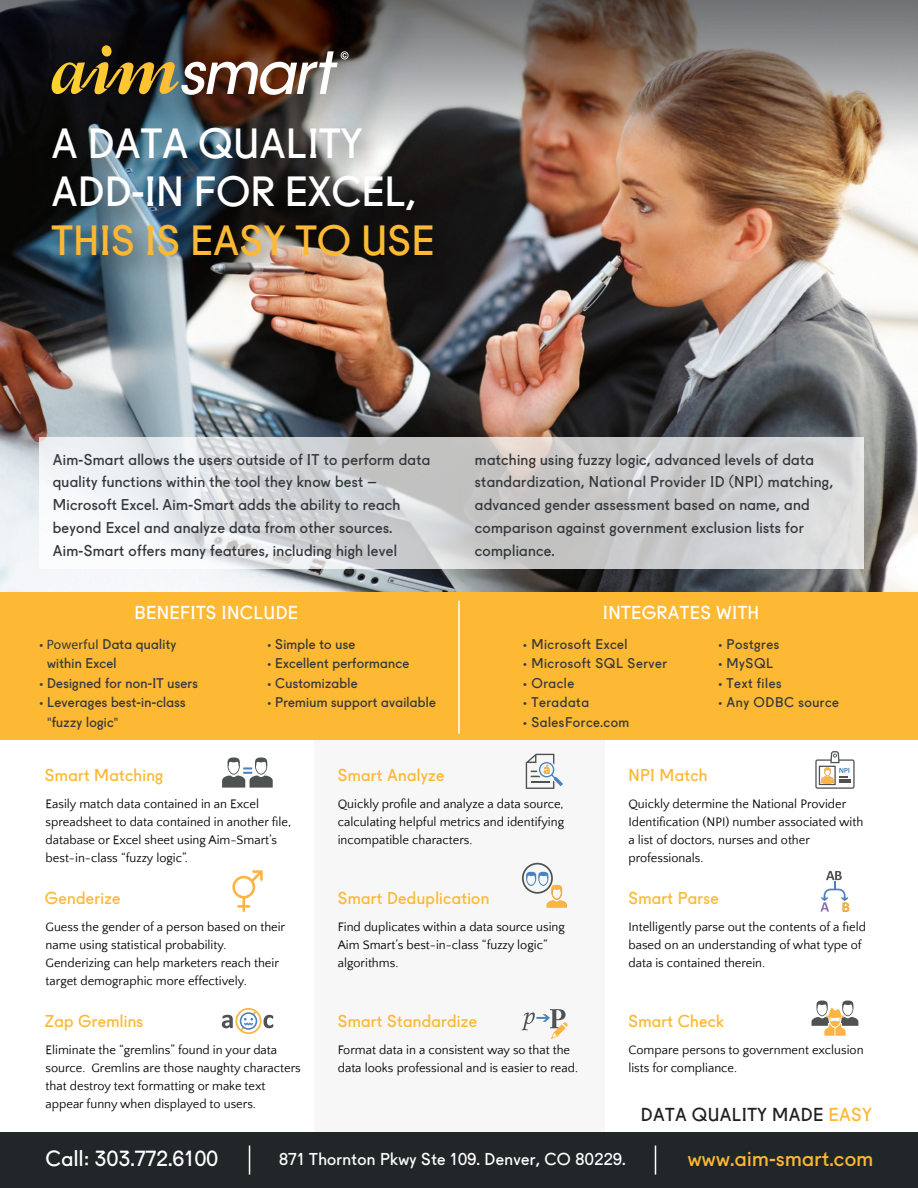
<style>
.page{position:relative;width:918px;height:1188px;background:#fff}
.page>*{position:absolute;margin:0;border:0;box-sizing:border-box;transform-origin:0 0}
.t1{font:40.5px/48.6px "Fugue";color:#fff}
.t2{font:40.5px "Fugue";color:#fdb834}
.t3{font:21px "Fugue";letter-spacing:.02em;color:#fff}
.t4{font:21px "Fugue";letter-spacing:.02em;color:#fdb834}
.t5{font:18px "Fugue";letter-spacing:.02em;color:#fff}
.t6{font:18px "Fugue";letter-spacing:.02em;color:#231f20}
.t7{font:16.5px "Fugue";letter-spacing:.02em;color:#fdb834}
.t8{font:16.5px "Fugue";letter-spacing:.02em;color:#fff}
.t9{font:15px/22.8px "Fugue";letter-spacing:.02em;color:#34383b}
.t10{font:13.5px/19.5px "Fugue";letter-spacing:.02em;color:#34383b}
.t11{font:13.5px "Fugue";letter-spacing:.04em;color:#34383b}
.t12{font:12.6px/18px "Quattrocento Sans";color:#050504}
.s1{font-family:"Myriad Pro"}
.s2{color:#fdb834}
</style>
<div class="page">
<img style="left:1px;top:0;width:917px;height:592px">
<div style="left:314px;top:740px;width:290px;height:392px;background:#f7f7f8"></div>
<svg style="left:222px;top:757px;width:51px;height:31px"></svg>
<svg style="left:812px;top:1001px;width:46px;height:35px"></svg>
<svg style="left:815px;top:751px;width:40px;height:38px"></svg>
<svg style="left:522px;top:863px;width:45px;height:44px"></svg>
<svg style="left:222px;top:1008px;width:51px;height:26px"></svg>
<svg style="left:232px;top:870px;width:31px;height:42px"></svg>
<svg style="left:526px;top:754px;width:37px;height:35px"></svg>
<svg style="left:821px;top:871px;width:28px;height:41px"></svg>
<svg style="left:521px;top:1009px;width:47px;height:30px"></svg>
<img style="left:40px;top:111px;width:465px;height:261px">
<div style="left:0;top:592px;width:918px;height:148px;background:#fdb834"></div>
<hr style="left:458px;top:601px;width:2px;height:133px;background:#fff">
<div style="left:0;top:1132px;width:918px;height:56px;background:#212628"></div>
<svg style="left:249px;top:1146px;width:1px;height:29px"></svg>
<svg style="left:655px;top:1146px;width:1px;height:29px"></svg>
<img style="left:52px;top:45px;width:297px;height:50px">
<svg style="left:39px;top:438px;width:825px;height:131px"></svg>
<h1 class="t1" style="left:52px;top:119px;width:366px">A DATA QUALITY<br>ADD-IN FOR EXCEL,</h1>
<h1 class="t2" style="left:52px;top:217px;width:384px">THIS IS EASY TO USE</h1>
<p class="t9" style="left:53px;top:448px;width:379px">Aim-Smart allows the users outside of IT to perform data quality functions within the tool they know best – Microsoft Excel. Aim-Smart adds the ability to reach beyond Excel and analyze data from other sources.<br>Aim-Smart offers many features, including high level</p>
<p class="t9" style="left:475px;top:448px;width:360px">matching using fuzzy logic, advanced levels of data standardization, National Provider ID (NPI) matching, advanced gender assessment based on name, and comparison against government exclusion lists for compliance.</p>
<h3 class="t5" style="left:134px;top:602px;width:165px">BENEFITS INCLUDE</h3>
<p class="t10" style="left:47px;top:634px;width:131px;text-indent:-8px"><span class="s1">• Powerful</span> Data quality within Excel</p>
<p class="t10" style="left:39px;top:673px;width:160px"><span class="s1">•</span> Designed for non-IT users</p>
<p class="t10" style="left:47px;top:692px;width:140px;text-indent:-8px"><span class="s1">•</span> Leverages best-in-class <span class="s1">"</span>fuzzy logic<span class="s1">"</span></p>
<p class="t10" style="left:268px;top:634px;width:89px"><span class="s1">•</span> Simple to use</p>
<p class="t10" style="left:268px;top:653px;width:143px"><span class="s1">•</span> Excellent performance</p>
<p class="t10" style="left:268px;top:673px;width:92px"><span class="s1">•</span> Customizable</p>
<p class="t10" style="left:268px;top:692px;width:170px"><span class="s1">•</span> Premium support available</p>
<h3 class="t5" style="left:603px;top:602px;width:158px">INTEGRATES WITH</h3>
<p class="t11" style="left:718px;top:636px;width:62px"><span class="s1">•</span> Postgres</p>
<p class="t10" style="left:718px;top:653px;width:56px"><span class="s1">•</span> MySQL</p>
<p class="t11" style="left:718px;top:675px;width:65px"><span class="s1">•</span> Text files</p>
<p class="t11" style="left:718px;top:694px;width:122px"><span class="s1">•</span> Any ODBC source</p>
<p class="t11" style="left:523px;top:636px;width:106px"><span class="s1">•</span> Microsoft Excel</p>
<p class="t11" style="left:523px;top:655px;width:145px"><span class="s1">•</span> Microsoft SQL Server</p>
<p class="t10" style="left:523px;top:673px;width:52px"><span class="s1">•</span> Oracle</p>
<p class="t11" style="left:523px;top:694px;width:67px"><span class="s1">•</span> Teradata</p>
<p class="t11" style="left:523px;top:714px;width:108px"><span class="s1">•</span> SalesForce.com</p>
<h3 class="t7" style="left:45px;top:766px;width:120px">Smart Matching</h3>
<p class="t12" style="left:46px;top:796px;width:247px">Easily match data contained in an Excel spreadsheet to data contained in another file, database or Excel sheet using Aim-Smart’s best-in-class “fuzzy logic”.</p>
<h3 class="t7" style="left:45px;top:888px;width:77px">Genderize</h3>
<p class="t12" style="left:46px;top:919px;width:241px">Guess the gender of a person based on their name using statistical probability.<br>Genderizing can help marketers reach their target demographic more effectively.</p>
<h3 class="t7" style="left:45px;top:1011px;width:100px">Zap Gremlins</h3>
<p class="t12" style="left:46px;top:1041px;width:257px">Eliminate the “gremlins” found in your data source. Gremlins are those naughty characters that destroy text formatting or make text appear funny when displayed to users.</p>
<h3 class="t7" style="left:338px;top:766px;width:108px">Smart Analyze</h3>
<p class="t12" style="left:338px;top:796px;width:228px;text-align:justify">Quickly profile and analyze a data source, calculating helpful metrics and identifying incompatible characters.</p>
<h3 class="t7" style="left:338px;top:888px;width:153px">Smart Deduplication</h3>
<p class="t12" style="left:338px;top:919px;width:229px">Find duplicates within a data source using<br>Aim Smart’s best-in-class “fuzzy logic” algorithms.</p>
<h3 class="t7" style="left:338px;top:1011px;width:141px">Smart Standardize</h3>
<p class="t12" style="left:338px;top:1041px;width:242px">Format data in a consistent way so that the data looks professional and is easier to read.</p>
<h3 class="t7" style="left:628px;top:766px;width:81px">NPI Match</h3>
<p class="t12" style="left:628px;top:796px;width:236px">Quickly determine the National Provider Identification (NPI) number associated with a list of doctors, nurses and other professionals.</p>
<h3 class="t7" style="left:628px;top:888px;width:92px">Smart Parse</h3>
<p class="t12" style="left:628px;top:919px;width:239px">Intelligently parse out the contents of a field based on an understanding of what type of data is contained therein.</p>
<h3 class="t7" style="left:628px;top:1011px;width:97px">Smart Check</h3>
<p class="t12" style="left:628px;top:1041px;width:237px">Compare persons to government exclusion lists for compliance.</p>
<h3 class="t6" style="left:641px;top:1104px;width:233px">DATA QUALITY MADE <span class="s2">EASY</span></h3>
<h2 class="t3" style="left:46px;top:1146px;width:174px">Call: 303.772.6100</h2>
<h3 class="t8" style="left:279px;top:1149px;width:348px">871 Thornton Pkwy Ste 109. Denver, CO 80229.</h3>
<h2 class="t4" style="left:688px;top:1146px;width:187px">www.aim-smart.com</h2>
</div>
